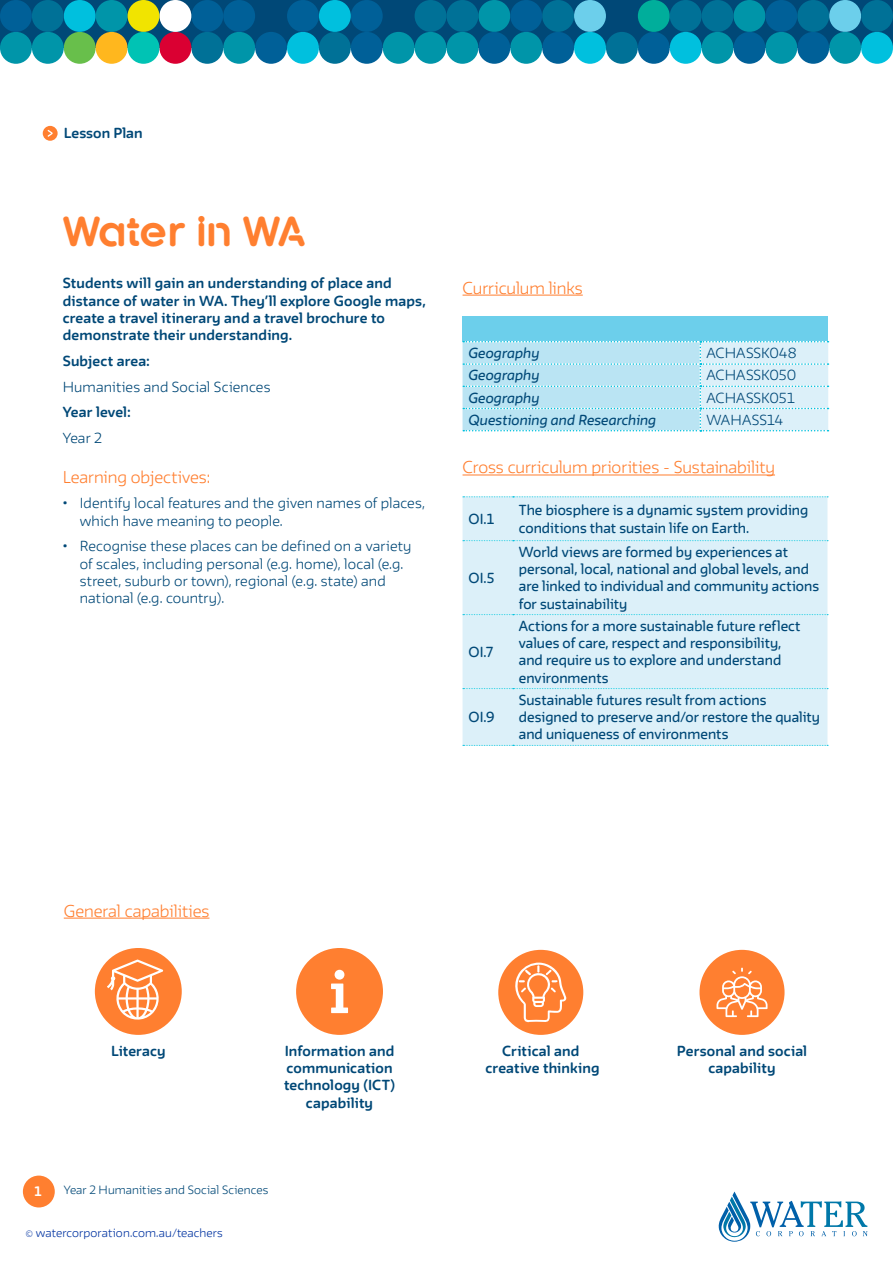
<style>
.page{position:relative;width:893px;height:1263px;background:#fff}
.page>*{position:absolute;margin:0;border:0;box-sizing:border-box;transform-origin:0 0}
.t1{font:700 39px "FWT Kroppen Round";letter-spacing:-.01em;color:#ff7f30}
.t2{font:300 15px "FWT Irma Round";letter-spacing:-.005em;color:#ff7f30}
.t3{font:500 12.75px/17.2px "FWT Irma Round";letter-spacing:.005em;color:#004877}
.t4{font:700 12.75px/17.2px "FWT Irma Round";letter-spacing:.01em;color:#004877;text-align:center}
.t5{font:300 12.75px/17.2px "FWT Irma Round";letter-spacing:.01em;color:#004877}
.t6{font:italic 500 12.75px "FWT Irma Round";color:#004877}
.t7{font:700 12px "FWT Irma Round";color:#fff}
.t8{font:300 10.5px "FWT Irma Round";letter-spacing:.01em;color:#0033a1}
.t9{font:300 10.5px "FWT Irma Round";letter-spacing:.01em;color:#004877}
</style>
<div class="page">
<svg style="left:719px;top:1191px;width:148px;height:51px"></svg>
<div style="left:0;top:0;width:893px;height:48px;background:#004877"></div>
<div style="left:223px;top:32px;width:32px;height:32px;background:#0095a9;border-radius:50%"></div>
<div style="left:287px;top:32px;width:32px;height:32px;background:#00c0de;border-radius:50%"></div>
<div style="left:319px;top:32px;width:32px;height:32px;background:#007197;border-radius:50%"></div>
<div style="left:255px;top:32px;width:32px;height:32px;background:#006098;border-radius:50%"></div>
<div style="left:191px;top:32px;width:32px;height:32px;background:#007197;border-radius:50%"></div>
<div style="left:351px;top:0;width:32px;height:32px;background:#006098;border-radius:50%"></div>
<div style="left:287px;top:0;width:32px;height:32px;background:#006098;border-radius:50%"></div>
<div style="left:191px;top:0;width:32px;height:32px;background:#006098;border-radius:50%"></div>
<div style="left:223px;top:0;width:32px;height:32px;background:#006098;border-radius:50%"></div>
<div style="left:319px;top:0;width:32px;height:32px;background:#00c0de;border-radius:50%"></div>
<div style="left:64px;top:32px;width:32px;height:32px;background:#68bf4b;border-radius:50%"></div>
<div style="left:64px;top:0;width:32px;height:32px;background:#00c0de;border-radius:50%"></div>
<div style="left:0;top:32px;width:32px;height:32px;background:#0095a9;border-radius:50%"></div>
<div style="left:383px;top:32px;width:32px;height:32px;background:#0095a9;border-radius:50%"></div>
<div style="left:32px;top:32px;width:32px;height:32px;background:#0095a9;border-radius:50%"></div>
<div style="left:32px;top:0;width:32px;height:32px;background:#007197;border-radius:50%"></div>
<div style="left:0;top:0;width:32px;height:32px;background:#006098;border-radius:50%"></div>
<div style="left:351px;top:32px;width:32px;height:32px;background:#006098;border-radius:50%"></div>
<div style="left:96px;top:0;width:32px;height:32px;background:#0095a9;border-radius:50%"></div>
<div style="left:159px;top:32px;width:32px;height:32px;background:#da0032;border-radius:50%"></div>
<div style="left:96px;top:32px;width:32px;height:32px;background:#ffb71e;border-radius:50%"></div>
<div style="left:159px;top:0;width:32px;height:32px;background:#fff;border-radius:50%"></div>
<div style="left:128px;top:0;width:31px;height:32px;background:#f1e400;border-radius:50%"></div>
<div style="left:128px;top:32px;width:31px;height:32px;background:#00c3b4;border-radius:50%"></div>
<div style="left:415px;top:0;width:31px;height:32px;background:#007197;border-radius:50%"></div>
<div style="left:415px;top:32px;width:31px;height:32px;background:#0095a9;border-radius:50%"></div>
<div style="left:638px;top:32px;width:32px;height:32px;background:#006098;border-radius:50%"></div>
<div style="left:510px;top:32px;width:32px;height:32px;background:#0095a9;border-radius:50%"></div>
<div style="left:542px;top:32px;width:32px;height:32px;background:#006098;border-radius:50%"></div>
<div style="left:478px;top:0;width:32px;height:32px;background:#0095a9;border-radius:50%"></div>
<div style="left:446px;top:32px;width:32px;height:32px;background:#0095a9;border-radius:50%"></div>
<div style="left:478px;top:32px;width:32px;height:32px;background:#006098;border-radius:50%"></div>
<div style="left:542px;top:0;width:32px;height:32px;background:#007197;border-radius:50%"></div>
<div style="left:574px;top:0;width:32px;height:32px;background:#6ccfeb;border-radius:50%"></div>
<div style="left:510px;top:0;width:32px;height:32px;background:#006098;border-radius:50%"></div>
<div style="left:446px;top:0;width:32px;height:32px;background:#007197;border-radius:50%"></div>
<div style="left:574px;top:32px;width:32px;height:32px;background:#00c0de;border-radius:50%"></div>
<div style="left:606px;top:32px;width:32px;height:32px;background:#007197;border-radius:50%"></div>
<div style="left:638px;top:0;width:32px;height:32px;background:#00ae9b;border-radius:50%"></div>
<div style="left:670px;top:0;width:32px;height:32px;background:#007197;border-radius:50%"></div>
<div style="left:670px;top:32px;width:32px;height:32px;background:#00c0de;border-radius:50%"></div>
<div style="left:765px;top:32px;width:32px;height:32px;background:#0095a9;border-radius:50%"></div>
<div style="left:797px;top:32px;width:32px;height:32px;background:#006098;border-radius:50%"></div>
<div style="left:733px;top:0;width:32px;height:32px;background:#0095a9;border-radius:50%"></div>
<div style="left:702px;top:32px;width:31px;height:32px;background:#0095a9;border-radius:50%"></div>
<div style="left:733px;top:32px;width:32px;height:32px;background:#006098;border-radius:50%"></div>
<div style="left:797px;top:0;width:32px;height:32px;background:#007197;border-radius:50%"></div>
<div style="left:829px;top:0;width:32px;height:32px;background:#6ccfeb;border-radius:50%"></div>
<div style="left:765px;top:0;width:32px;height:32px;background:#006098;border-radius:50%"></div>
<div style="left:702px;top:0;width:31px;height:32px;background:#007197;border-radius:50%"></div>
<div style="left:861px;top:32px;width:32px;height:32px;background:#00c0de;border-radius:50%"></div>
<div style="left:861px;top:0;width:32px;height:32px;background:#007197;border-radius:50%"></div>
<div style="left:829px;top:32px;width:32px;height:32px;background:#0095a9;border-radius:50%"></div>
<hr style="left:463px;top:295px;width:120px;height:1px;background:#ff7f30">
<hr style="left:463px;top:475px;width:312px;height:1px;background:#ff7f30">
<div style="left:463px;top:317px;width:365px;height:25px;background:#6ccfeb"></div>
<svg style="left:463px;top:341px;width:365px;height:90px;background:#c3e8f4"></svg>
<div style="left:463px;top:497px;width:364px;height:248px;background:#dcf0f9"></div>
<svg style="left:463px;top:496px;width:365px;height:1px"></svg>
<svg style="left:463px;top:540px;width:365px;height:1px"></svg>
<svg style="left:463px;top:614px;width:365px;height:1px"></svg>
<svg style="left:463px;top:688px;width:365px;height:1px"></svg>
<svg style="left:463px;top:745px;width:365px;height:1px"></svg>
<div style="left:23px;top:1175px;width:32px;height:32px;background:#ff7f30;border-radius:50%"></div>
<svg style="left:43px;top:126px;width:15px;height:15px"></svg>
<hr style="left:64px;top:918px;width:145px;height:1px;background:#ff7f30">
<div style="left:296px;top:948px;width:87px;height:87px;background:#ff7f30;border-radius:50%"></div>
<div style="left:335px;top:970px;width:9px;height:10px;background:#fff;border-radius:50%"></div>
<svg style="left:331px;top:983px;width:17px;height:30px"></svg>
<div style="left:498px;top:950px;width:85px;height:85px;background:#ff7f30;border-radius:50%"></div>
<svg style="left:515px;top:962px;width:51px;height:60px"></svg>
<div style="left:699px;top:950px;width:85px;height:85px;background:#ff7f30;border-radius:50%"></div>
<svg style="left:716px;top:968px;width:51px;height:49px"></svg>
<div style="left:95px;top:948px;width:87px;height:87px;background:#ff7f30;border-radius:50%"></div>
<svg style="left:107px;top:959px;width:56px;height:63px"></svg>
<p class="t4" style="left:64px;top:123px;width:80px">Lesson Plan</p>
<h1 class="t1" style="left:63px;top:209px;width:244px">Water in WA</h1>
<p class="t4" style="left:63px;top:274px;width:364px;text-align:left">Students will gain an understanding of place and distance of water in WA. They’ll explore Google maps, create a travel itinerary and a travel brochure to demonstrate their understanding.</p>
<p class="t4" style="left:63px;top:351px;width:89px">Subject area:</p>
<p class="t5" style="left:63px;top:377px;width:209px">Humanities and Social Sciences</p>
<p class="t4" style="left:63px;top:403px;width:70px">Year level:</p>
<p class="t5" style="left:63px;top:428px;width:41px">Year 2</p>
<p class="t2" style="left:63px;top:465px;width:149px">Learning objectives:</p>
<p class="t5" style="left:80px;top:494px;width:347px;text-indent:-17px">• Identify local features and the given names of places, which have meaning to people.</p>
<p class="t5" style="left:80px;top:537px;width:333px;text-indent:-17px">• Recognise these places can be defined on a variety of scales, including personal (e.g. home), local (e.g. street, suburb or town), regional (e.g. state) and national (e.g. country).</p>
<p class="t2" style="left:463px;top:276px;width:122px">Curriculum links</p>
<p class="t6" style="left:469px;top:342px;width:72px">Geography</p>
<p class="t5" style="left:706px;top:343px;width:92px">ACHASSK048</p>
<p class="t6" style="left:469px;top:365px;width:72px">Geography</p>
<p class="t5" style="left:706px;top:366px;width:91px">ACHASSK050</p>
<p class="t6" style="left:469px;top:387px;width:72px">Geography</p>
<p class="t5" style="left:706px;top:388px;width:90px">ACHASSK051</p>
<p class="t6" style="left:469px;top:409px;width:189px">Questioning and Researching</p>
<p class="t5" style="left:706px;top:410px;width:78px">WAHASS14</p>
<p class="t2" style="left:463px;top:455px;width:314px">Cross curriculum priorities - Sustainability</p>
<p class="t3" style="left:469px;top:509px;width:27px">OI.1</p>
<p class="t3" style="left:519px;top:501px;width:291px">The biosphere is a dynamic system providing conditions that sustain life on Earth.</p>
<p class="t3" style="left:469px;top:568px;width:28px">OI.5</p>
<p class="t3" style="left:519px;top:542px;width:302px">World views are formed by experiences at personal, local, national and global levels, and are linked to individual and community actions for sustainability</p>
<p class="t3" style="left:469px;top:642px;width:26px">OI.7</p>
<p class="t3" style="left:469px;top:707px;width:28px">OI.9</p>
<p class="t3" style="left:519px;top:616px;width:283px">Actions for a more sustainable future reflect values of care, respect and responsibility, and require us to explore and understand environments</p>
<p class="t3" style="left:519px;top:690px;width:303px">Sustainable futures result from actions designed to preserve and/or restore the quality and uniqueness of environments</p>
<p class="t2" style="left:64px;top:898px;width:147px">General capabilities</p>
<p class="t4" style="left:111px;top:1041px;width:56px">Literacy</p>
<p class="t4" style="left:284px;top:1041px;width:112px">Information and communication technology (ICT) capability</p>
<p class="t4" style="left:486px;top:1041px;width:116px">Critical and creative thinking</p>
<p class="t4" style="left:677px;top:1041px;width:132px">Personal and social capability</p>
<p class="t7" style="left:34px;top:1182px;width:9px">1</p>
<p class="t9" style="left:64px;top:1182px;width:206px">Year 2 Humanities and Social Sciences</p>
<p class="t8" style="left:26px;top:1225px;width:199px">© watercorporation.com.au/teachers</p>
</div>
